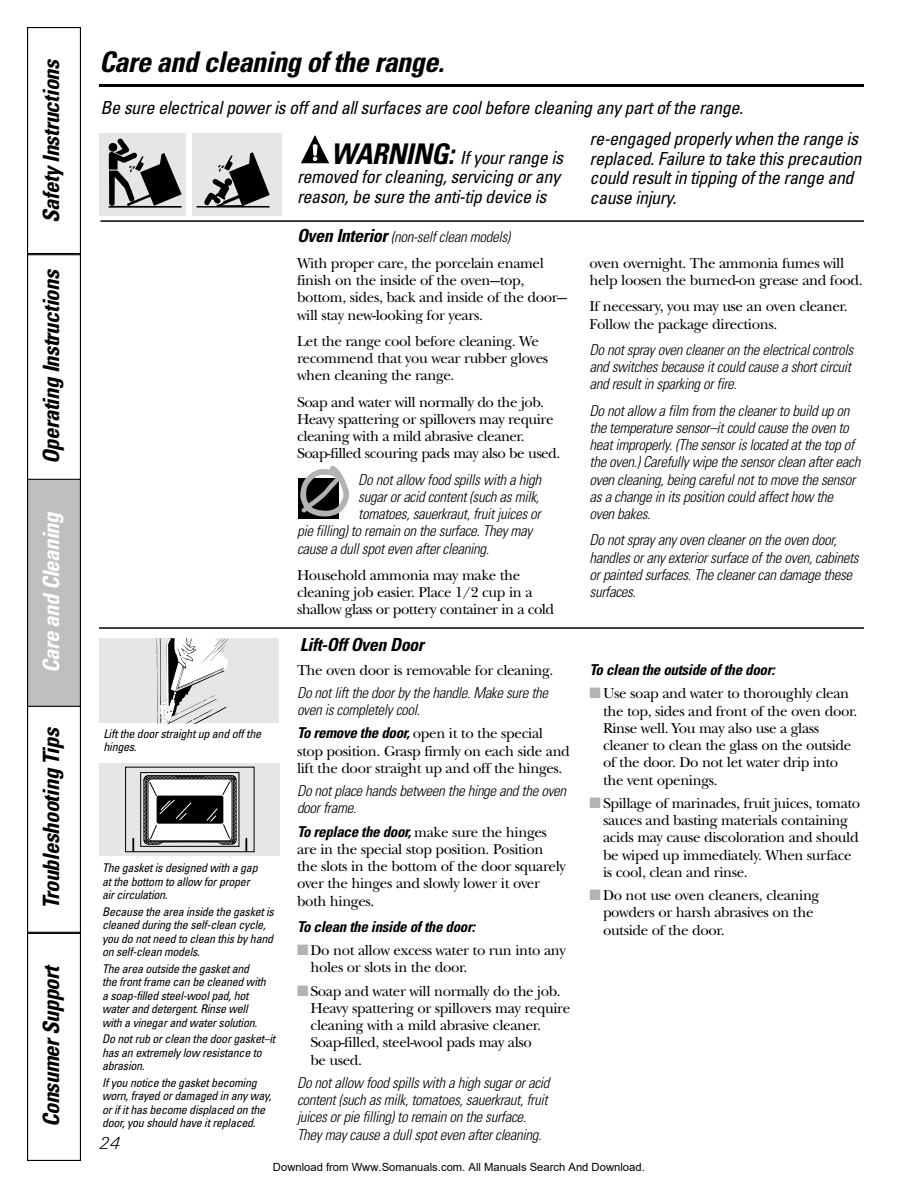
<style>
.page{position:relative;width:918px;height:1188px;background:#fff}
.page>*{position:absolute;margin:0;border:0;box-sizing:border-box;transform-origin:0 0}
.t1{font:italic 700 condensed 28.5px "Univers LT Std";letter-spacing:-.02em;color:#000}
.t2{font:italic 700 condensed 22.5px "Univers LT Std";letter-spacing:-.02em;color:#000}
.t3{font:italic 700 condensed 22.5px "Univers LT Std";letter-spacing:-.02em;color:#fff}
.t4{font:italic condensed 18px/19.5px "Univers LT Std";letter-spacing:-.02em;color:#000}
.t5{font:italic 700 condensed 18px "Univers LT Std";letter-spacing:-.02em;color:#000}
.t6{font:18px "U46";color:#000}
.t7{font:15px/17.2px "New Baskerville";letter-spacing:-.025em;color:#000}
.t8{font:italic 300 condensed 15px/17.2px "Univers LT Std";letter-spacing:-.02em;color:#000}
.t9{font:italic 700 condensed 15px "Univers LT Std";letter-spacing:-.02em;color:#000}
.t10{font:italic condensed 12px/13.5px "Univers LT Std";letter-spacing:-.02em;color:#000}
.t11{font:11.25px "Arial";color:#000}
.s1{font-weight:700;font-size:28.5px}
.s2{font-weight:700;font-size:18px}
.s3{font-family:"Univers LT Std";font-weight:700;font-style:italic;font-stretch:condensed}
.s4{font-family:"New Baskerville";font-weight:400;font-style:normal;font-stretch:normal}
.s5{color:#b3b3b3}
</style>
<div class="page">
<hr style="left:99px;top:627px;width:765px;height:2px;background:#000">
<div style="left:99px;top:638px;width:180px;height:85px;background:#e6e6e6"></div>
<svg style="left:157px;top:638px;width:71px;height:85px"></svg>
<div style="left:99px;top:763px;width:180px;height:93px;background:#e6e6e6"></div>
<div style="left:125px;top:767px;width:129px;height:85px;border:1px solid #000"></div>
<div style="left:140px;top:772px;width:99px;height:75px;border:1px solid #000"></div>
<svg style="left:132px;top:838px;width:2px;height:14px"></svg>
<svg style="left:245px;top:838px;width:2px;height:14px"></svg>
<svg style="left:144px;top:775px;width:92px;height:70px;background:#8e8e8e"></svg>
<div style="left:299px;top:478px;width:40px;height:40px;background:#000"></div>
<svg style="left:300px;top:466px;width:49px;height:51px"></svg>
<svg style="left:301px;top:135px;width:28px;height:29px"></svg>
<hr style="left:101px;top:220px;width:763px;height:2px;background:#000">
<div style="left:99px;top:133px;width:182px;height:82px;background:#e6e6e6"></div>
<svg style="left:108px;top:139px;width:74px;height:69px"></svg>
<svg style="left:197px;top:152px;width:73px;height:56px"></svg>
<div style="left:186px;top:123px;width:6px;height:94px;background:#fff"></div>
<hr style="left:99px;top:84px;width:765px;height:3px;background:#000">
<div style="left:27px;top:933px;width:54px;height:228px;border:1px solid #000"></div>
<div style="left:27px;top:705px;width:54px;height:228px;border:1px solid #000"></div>
<div style="left:27px;top:253px;width:54px;height:228px;border:1px solid #000"></div>
<div style="left:27px;top:27px;width:54px;height:228px;border:1px solid #000"></div>
<div style="left:28px;top:480px;width:52px;height:226px;background:#bfbfbf"></div>
<div style="left:27px;top:479px;width:54px;height:228px;border:1px solid #000"></div>
<h2 class="t2" style="left:43px;top:223px;width:166px;rotate:-90deg">Safety Instructions</h2>
<h2 class="t2" style="left:43px;top:464px;width:197px;rotate:-90deg">Operating Instructions</h2>
<h2 class="t3" style="left:43px;top:673px;width:162px;rotate:-90deg">Care and Cleaning</h2>
<h2 class="t2" style="left:43px;top:909px;width:184px;rotate:-90deg">Troubleshooting Tips</h2>
<h2 class="t2" style="left:43px;top:1127px;width:164px;rotate:-90deg">Consumer Support</h2>
<h1 class="t1" style="left:99px;top:52px;width:347px">Care and cleaning of the range.</h1>
<p class="t4" style="left:101px;top:99px;width:644px">Be sure electrical power is off and all surfaces are cool before cleaning any part of the range.</p>
<p class="t4" style="left:297px;top:149px;width:268px;text-indent:34px"><span class="s1">WARNING:</span> If your range is removed for cleaning, servicing or any reason, be sure the anti-tip device is</p>
<p class="t4" style="left:590px;top:131px;width:273px">re-engaged properly when the range is replaced. Failure to take this precaution could result in tipping of the range and cause injury.</p>
<p class="t10" style="left:104px;top:728px;width:159px">Lift the door straight up and off the hinges.</p>
<p class="t10" style="left:102px;top:863px;width:157px">The gasket is designed with a gap at the bottom to allow for proper air circulation.</p>
<p class="t10" style="left:102px;top:906px;width:173px">Because the area inside the gasket is cleaned during the self-clean cycle, you do not need to clean this by hand on self-clean models.</p>
<p class="t10" style="left:102px;top:963px;width:165px">The area outside the gasket and the front frame can be cleaned with a soap-filled steel-wool pad, hot water and detergent. Rinse well with a vinegar and water solution.</p>
<p class="t10" style="left:102px;top:1034px;width:175px">Do not rub or clean the door gasket–it has an extremely low resistance to abrasion.</p>
<p class="t10" style="left:102px;top:1077px;width:171px">If you notice the gasket becoming worn, frayed or damaged in any way, or if it has become displaced on the door, you should have it replaced.</p>
<p class="t6" style="left:99px;top:1137px;width:23px">24</p>
<p class="t8" style="left:297px;top:230px;width:215px"><span class="s2">Oven Interior</span> (non-self clean models)</p>
<p class="t7" style="left:297px;top:256px;width:272px">With proper care, the porcelain enamel finish on the inside of the oven---top, bottom, sides, back and inside of the door--- will stay new-looking for years.</p>
<p class="t7" style="left:297px;top:334px;width:253px">Let the range cool before cleaning. We recommend that you wear rubber gloves when cleaning the range.</p>
<p class="t7" style="left:297px;top:395px;width:265px">Soap and water will normally do the job.<br>Heavy spattering or spillovers may require cleaning with a mild abrasive cleaner.<br>Soap-filled scouring pads may also be used.</p>
<p class="t8" style="left:358px;top:472px;width:185px">Do not allow food spills with a high</p>
<p class="t8" style="left:358px;top:489px;width:183px">sugar or acid content (such as milk,</p>
<p class="t8" style="left:358px;top:507px;width:184px">tomatoes, sauerkraut, fruit juices or</p>
<p class="t8" style="left:297px;top:524px;width:237px">pie filling) to remain on the surface. They may</p>
<p class="t8" style="left:297px;top:541px;width:193px">cause a dull spot even after cleaning.</p>
<p class="t7" style="left:297px;top:568px;width:259px">Household ammonia may make the cleaning job easier. Place 1/2 cup in a shallow glass or pottery container in a cold</p>
<p class="t5" style="left:300px;top:638px;width:125px">Lift-Off Oven Door</p>
<p class="t7" style="left:297px;top:663px;width:258px">The oven door is removable for cleaning.</p>
<p class="t8" style="left:297px;top:685px;width:253px">Do not lift the door by the handle. Make sure the oven is completely cool.</p>
<p class="t7" style="left:297px;top:727px;width:274px"><span class="s3">To remove the door,</span> open it to the special stop position. Grasp firmly on each side and lift the door straight up and off the hinges.</p>
<p class="t8" style="left:297px;top:783px;width:271px">Do not place hands between the hinge and the oven door frame.</p>
<p class="t9" style="left:297px;top:826px;width:251px">To replace the door, <span class="s4">make sure the hinges</span></p>
<p class="t7" style="left:297px;top:842px;width:270px">are in the special stop position. Position the slots in the bottom of the door squarely over the hinges and slowly lower it over both hinges.</p>
<p class="t9" style="left:297px;top:921px;width:180px">To clean the inside of the door:</p>
<p class="t7" style="left:310px;top:943px;width:257px;text-indent:-14px"><span class="s5">■</span> Do not allow excess water to run into any holes or slots in the door.</p>
<p class="t7" style="left:310px;top:984px;width:261px;text-indent:-14px"><span class="s5">■</span> Soap and water will normally do the job.<br>Heavy spattering or spillovers may require cleaning with a mild abrasive cleaner.<br>Soap-filled, steel-wool pads may also<br>be used.</p>
<p class="t8" style="left:297px;top:1075px;width:254px">Do not allow food spills with a high sugar or acid content (such as milk, tomatoes, sauerkraut, fruit juices or pie filling) to remain on the surface.<br>They may cause a dull spot even after cleaning.</p>
<p class="t7" style="left:590px;top:256px;width:275px">oven overnight. The ammonia fumes will help loosen the burned-on grease and food.</p>
<p class="t7" style="left:590px;top:300px;width:260px">If necessary, you may use an oven cleaner.<br>Follow the package directions.</p>
<p class="t8" style="left:590px;top:342px;width:265px">Do not spray oven cleaner on the electrical controls and switches because it could cause a short circuit and result in sparking or fire.</p>
<p class="t8" style="left:590px;top:403px;width:272px">Do not allow a film from the cleaner to build up on the temperature sensor–it could cause the oven to heat improperly. (The sensor is located at the top of the oven.) Carefully wipe the sensor clean after each oven cleaning, being careful not to move the sensor as a change in its position could affect how the oven bakes.</p>
<p class="t8" style="left:590px;top:533px;width:271px">Do not spray any oven cleaner on the oven door, handles or any exterior surface of the oven, cabinets or painted surfaces. The cleaner can damage these surfaces.</p>
<p class="t9" style="left:590px;top:664px;width:187px">To clean the outside of the door:</p>
<p class="t7" style="left:603px;top:687px;width:256px;text-indent:-14px"><span class="s5">■</span> Use soap and water to thoroughly clean the top, sides and front of the oven door.<br>Rinse well. You may also use a glass cleaner to clean the glass on the outside of the door. Do not let water drip into the vent openings.</p>
<p class="t7" style="left:603px;top:796px;width:259px;text-indent:-14px"><span class="s5">■</span> Spillage of marinades, fruit juices, tomato sauces and basting materials containing acids may cause discoloration and should be wiped up immediately. When surface is cool, clean and rinse.</p>
<p class="t7" style="left:603px;top:888px;width:218px;text-indent:-14px"><span class="s5">■</span> Do not use oven cleaners, cleaning powders or harsh abrasives on the outside of the door.</p>
<p class="t11" style="left:273px;top:1160px;width:373px">Download from Www.Somanuals.com. All Manuals Search And Download.</p>
</div>
